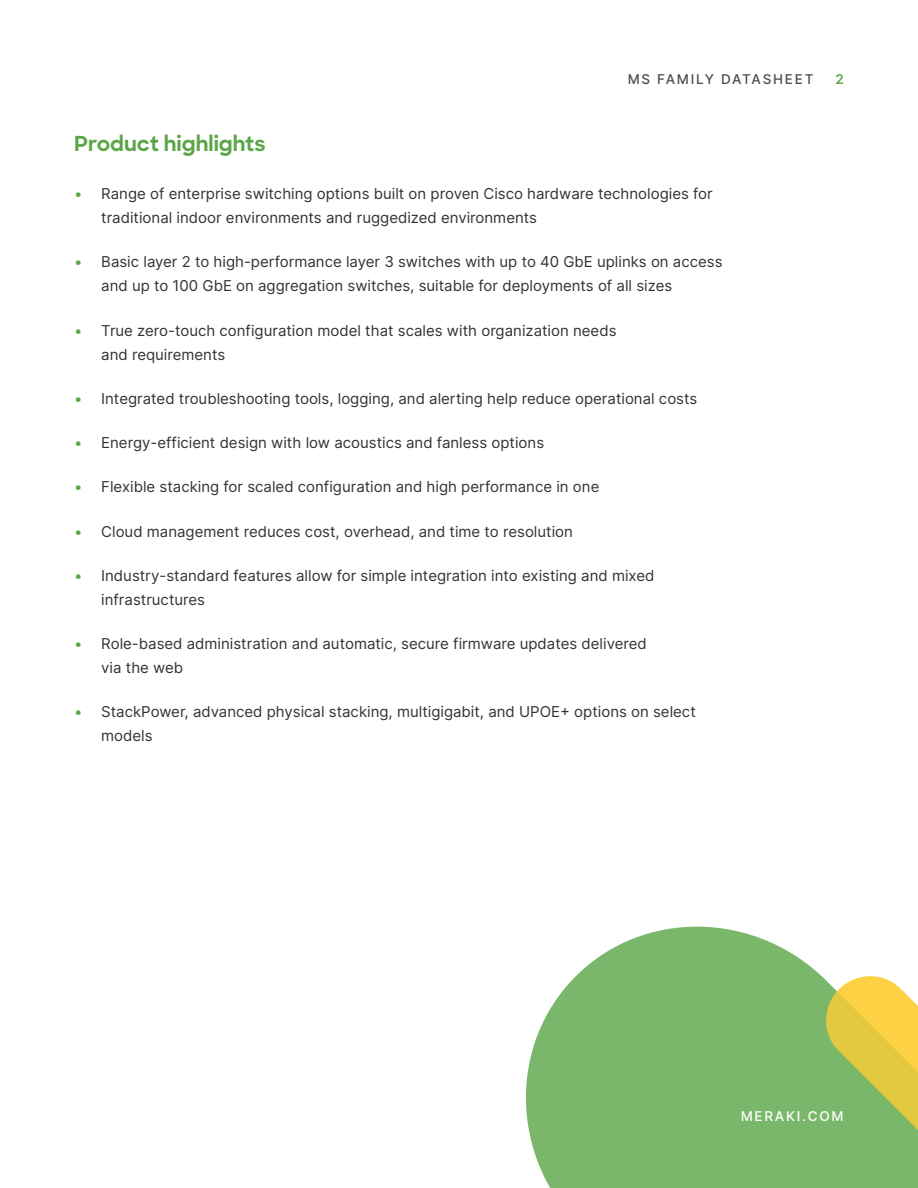
<style>
.page{position:relative;width:918px;height:1188px;background:#fff}
.page>*{position:absolute;margin:0;border:0;box-sizing:border-box;transform-origin:0 0}
.t1{font:700 21px "Sharp Sans";color:#5aa646}
.t2{font:15px/24px "Inter";color:#333}
.t3{font:500 13.5px "Inter";letter-spacing:.13em;color:#4d4d4d}
.t4{font:500 13.5px "Inter";letter-spacing:.13em;color:#fff}
.t5{font:600 13.5px "Inter";color:#5aa646}
.s1{color:#5aa646}
</style>
<div class="page">
<svg style="left:525px;top:926px;width:301px;height:262px;background:#8abf7c"></svg>
<svg style="left:826px;top:976px;width:92px;height:212px;background:#b4c35d"></svg>
<p class="t3" style="left:628px;top:70px;width:187px">MS FAMILY DATASHEET</p>
<p class="t5" style="left:835px;top:70px;width:10px">2</p>
<h1 class="t1" style="left:74px;top:128px;width:193px">Product highlights</h1>
<p class="t2" style="left:101px;top:181px;width:613px;text-indent:-27px"><span class="s1">•</span> Range of enterprise switching options built on proven Cisco hardware technologies for traditional indoor environments and ruggedized environments</p>
<p class="t2" style="left:101px;top:249px;width:623px;text-indent:-27px"><span class="s1">•</span> Basic layer 2 to high-performance layer 3 switches with up to 40 GbE uplinks on access and up to 100 GbE on aggregation switches, suitable for deployments of all sizes</p>
<p class="t2" style="left:101px;top:318px;width:517px;text-indent:-27px"><span class="s1">•</span> True zero-touch configuration model that scales with organization needs and requirements</p>
<p class="t2" style="left:74px;top:386px;width:625px"><span class="s1">•</span> Integrated troubleshooting tools, logging, and alerting help reduce operational costs</p>
<p class="t2" style="left:74px;top:430px;width:471px"><span class="s1">•</span> Energy-efficient design with low acoustics and fanless options</p>
<p class="t2" style="left:74px;top:474px;width:527px"><span class="s1">•</span> Flexible stacking for scaled configuration and high performance in one</p>
<p class="t2" style="left:74px;top:519px;width:500px"><span class="s1">•</span> Cloud management reduces cost, overhead, and time to resolution</p>
<p class="t2" style="left:101px;top:563px;width:555px;text-indent:-27px"><span class="s1">•</span> Industry-standard features allow for simple integration into existing and mixed infrastructures</p>
<p class="t2" style="left:101px;top:631px;width:547px;text-indent:-27px"><span class="s1">•</span> Role-based administration and automatic, secure firmware updates delivered via the web</p>
<p class="t2" style="left:101px;top:699px;width:596px;text-indent:-27px"><span class="s1">•</span> StackPower, advanced physical stacking, multigigabit, and UPOE+ options on select models</p>
<p class="t4" style="left:741px;top:1106px;width:105px">MERAKI.COM</p>
</div>
